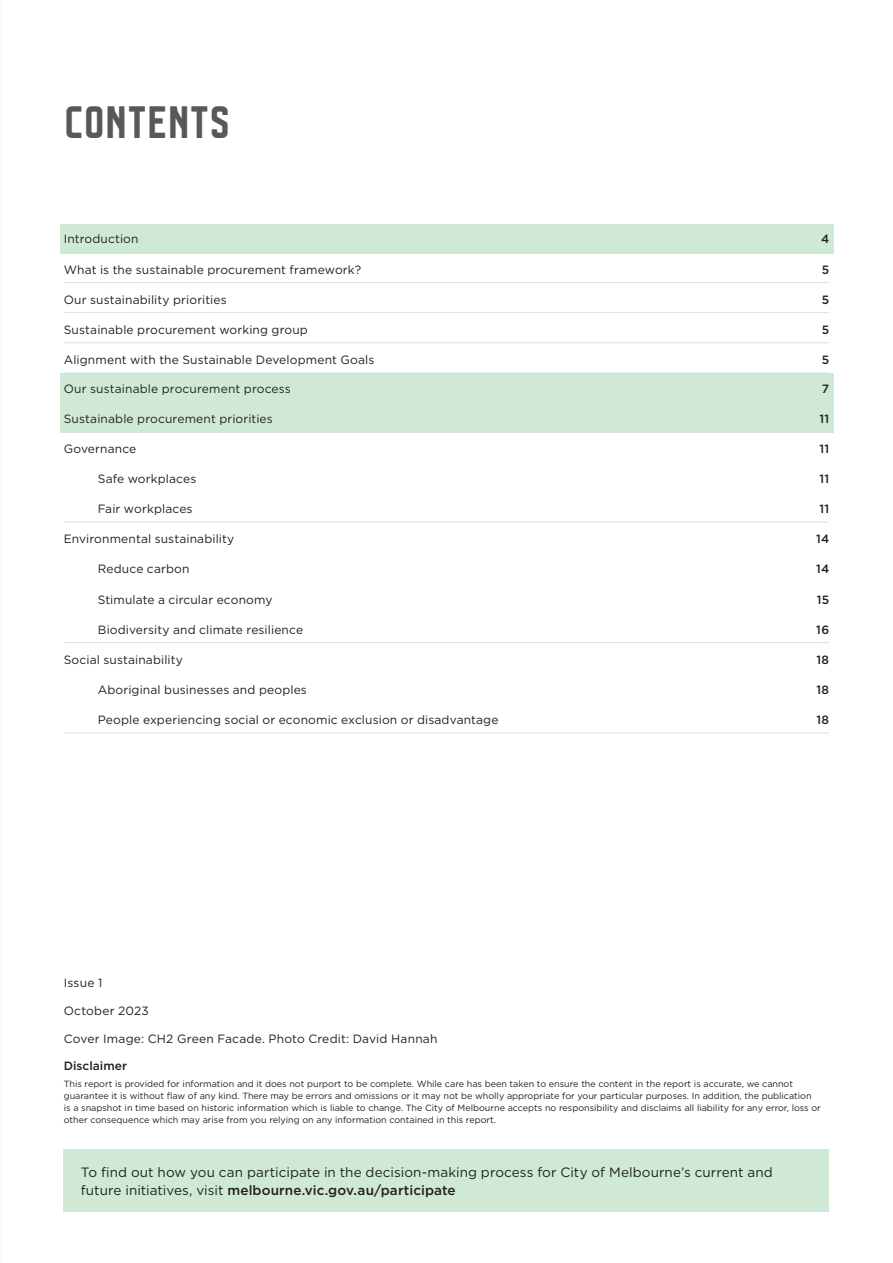
<style>
.page{position:relative;width:893px;height:1263px;background:#fff}
.page>*{position:absolute;margin:0;border:0;box-sizing:border-box;transform-origin:0 0}
.t1{font:48px "Co M";letter-spacing:.005em;color:#57585a}
.t2{font:13.5px/18px "Gotham";letter-spacing:.005em;color:#231f20}
.t3{font:12px "Gotham";letter-spacing:.01em;color:#231f20}
.t4{font:500 12px "Gotham";letter-spacing:.01em;color:#231f20}
.t5{font:9px/12px "Gotham";color:#231f20}
.s1{font-weight:500}
</style>
<div class="page">
<div style="left:64px;top:1149px;width:765px;height:63px;background:#d0e9d6"></div>
<div style="left:60px;top:224px;width:773px;height:29px;background:#d0e9d6"></div>
<hr style="left:64px;top:282px;width:765px;height:1px;background:#d0e9d6">
<hr style="left:64px;top:312px;width:765px;height:1px;background:#d0e9d6">
<hr style="left:64px;top:342px;width:765px;height:1px;background:#d0e9d6">
<hr style="left:64px;top:372px;width:765px;height:1px;background:#d0e9d6">
<div style="left:60px;top:373px;width:773px;height:29px;background:#d0e9d6"></div>
<div style="left:60px;top:404px;width:773px;height:29px;background:#d0e9d6"></div>
<hr style="left:64px;top:522px;width:765px;height:1px;background:#d0e9d6">
<hr style="left:64px;top:642px;width:765px;height:1px;background:#d0e9d6">
<hr style="left:64px;top:733px;width:765px;height:1px;background:#d0e9d6">
<h1 class="t1" style="left:64px;top:88px;width:168px">CONTENTS</h1>
<p class="t3" style="left:64px;top:232px;width:76px">Introduction</p>
<p class="t4" style="left:821px;top:231px;width:10px">4</p>
<p class="t3" style="left:64px;top:262px;width:299px">What is the sustainable procurement framework?</p>
<p class="t4" style="left:822px;top:261px;width:9px">5</p>
<p class="t3" style="left:64px;top:292px;width:164px">Our sustainability priorities</p>
<p class="t4" style="left:822px;top:292px;width:9px">5</p>
<p class="t3" style="left:64px;top:322px;width:246px">Sustainable procurement working group</p>
<p class="t4" style="left:822px;top:322px;width:9px">5</p>
<p class="t3" style="left:64px;top:352px;width:312px">Alignment with the Sustainable Development Goals</p>
<p class="t4" style="left:822px;top:352px;width:9px">5</p>
<p class="t3" style="left:64px;top:381px;width:229px">Our sustainable procurement process</p>
<p class="t4" style="left:822px;top:381px;width:9px">7</p>
<p class="t3" style="left:64px;top:411px;width:211px">Sustainable procurement priorities</p>
<p class="t4" style="left:819px;top:411px;width:11px">11</p>
<p class="t3" style="left:64px;top:441px;width:74px">Governance</p>
<p class="t4" style="left:819px;top:441px;width:11px">11</p>
<p class="t3" style="left:98px;top:471px;width:100px">Safe workplaces</p>
<p class="t4" style="left:819px;top:471px;width:11px">11</p>
<p class="t3" style="left:98px;top:501px;width:96px">Fair workplaces</p>
<p class="t4" style="left:819px;top:501px;width:11px">11</p>
<p class="t3" style="left:64px;top:531px;width:172px">Environmental sustainability</p>
<p class="t4" style="left:816px;top:531px;width:15px">14</p>
<p class="t3" style="left:98px;top:561px;width:93px">Reduce carbon</p>
<p class="t4" style="left:816px;top:561px;width:15px">14</p>
<p class="t3" style="left:98px;top:592px;width:176px">Stimulate a circular economy</p>
<p class="t4" style="left:817px;top:591px;width:14px">15</p>
<p class="t3" style="left:98px;top:622px;width:207px">Biodiversity and climate resilience</p>
<p class="t4" style="left:816px;top:622px;width:14px">16</p>
<p class="t3" style="left:64px;top:652px;width:121px">Social sustainability</p>
<p class="t4" style="left:816px;top:652px;width:14px">18</p>
<p class="t3" style="left:98px;top:682px;width:211px">Aboriginal businesses and peoples</p>
<p class="t4" style="left:816px;top:682px;width:14px">18</p>
<p class="t3" style="left:98px;top:712px;width:402px">People experiencing social or economic exclusion or disadvantage</p>
<p class="t4" style="left:816px;top:712px;width:14px">18</p>
<p class="t3" style="left:64px;top:975px;width:40px">Issue 1</p>
<p class="t3" style="left:64px;top:1003px;width:87px">October 2023</p>
<p class="t3" style="left:64px;top:1031px;width:375px">Cover Image: CH2 Green Facade. Photo Credit: David Hannah</p>
<p class="t4" style="left:64px;top:1058px;width:65px">Disclaimer</p>
<p class="t5" style="left:64px;top:1077px;width:759px">This report is provided for information and it does not purport to be complete. While care has been taken to ensure the content in the report is accurate, we cannot guarantee it is without flaw of any kind. There may be errors and omissions or it may not be wholly appropriate for your particular purposes. In addition, the publication<br>is a snapshot in time based on historic information which is liable to change. The City of Melbourne accepts no responsibility and disclaims all liability for any error, loss or other consequence which may arise from you relying on any information contained in this report.</p>
<p class="t2" style="left:81px;top:1163px;width:694px">To find out how you can participate in the decision-making process for City of Melbourne’s current and future initiatives, visit <span class="s1">melbourne.vic.gov.au/participate</span></p>
</div>
